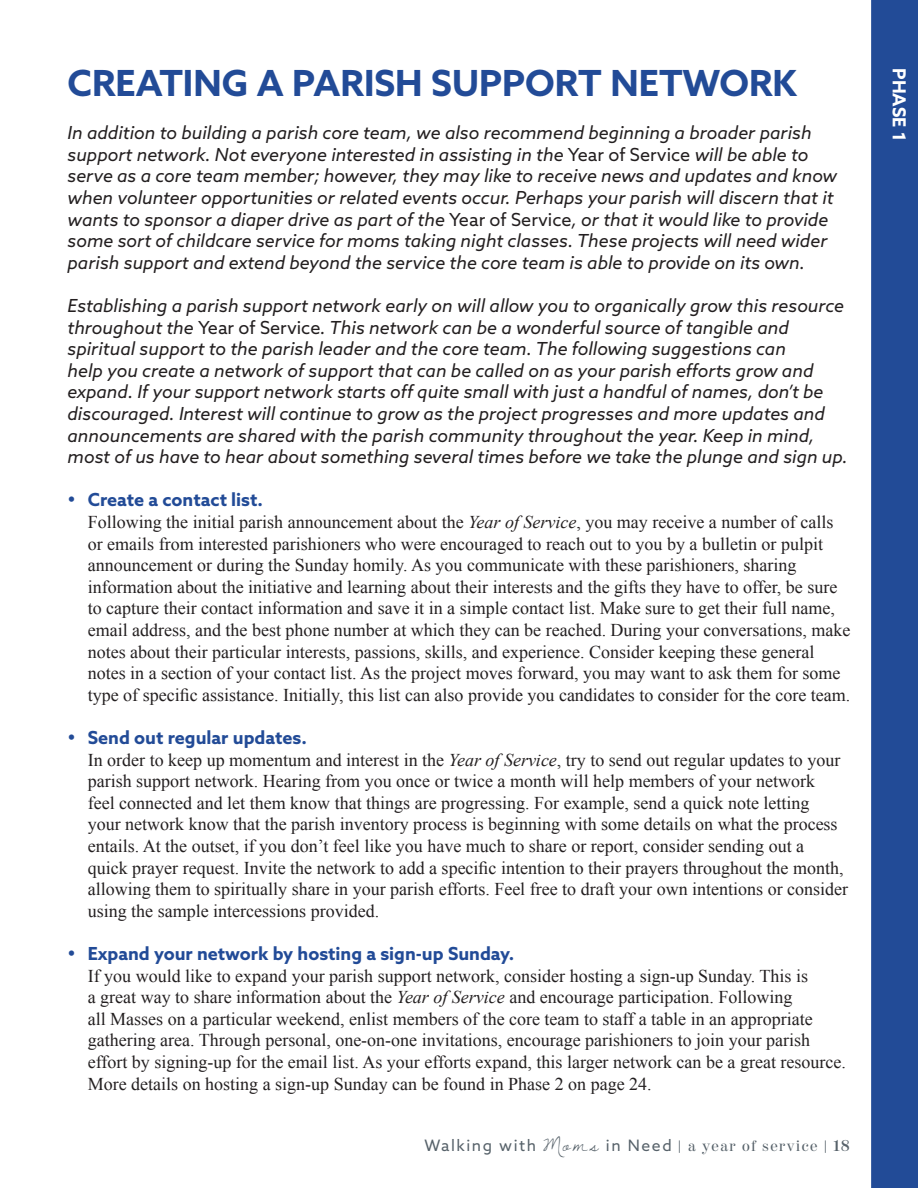
<style>
.page{position:relative;width:918px;height:1188px;background:#fff}
.page>*{position:absolute;margin:0;border:0;box-sizing:border-box;transform-origin:0 0}
.t1{font:700 36px "Azo Sans";color:#224b97}
.t2{font:18px/21.6px "Times New Roman";color:#231f20}
.t3{font:italic 18px/21.6px "Azo Sans";color:#231f20}
.t4{font:700 18px "Azo Sans";color:#224b97}
.t5{font:700 18px "Azo Sans";color:#fff}
.t6{font:15.75px "Azo Sans";letter-spacing:.1em;color:#57626a}
.s1{font-style:normal}
.s2{font-style:italic}
.s3{font-family:"Dawningofa New Day";font-size:21px}
.s4{font-family:"PT Serif";font-size:15px}
.s5{font-family:"Moderno FB";font-size:15px}
.s6{font-family:"Moderno FB";font-weight:700}
</style>
<div class="page">
<div style="left:871px;top:0;width:47px;height:1188px;background:#224b97"></div>
<h1 class="t1" style="left:68px;top:59px;width:731px">CREATING A PARISH SUPPORT NETWORK</h1>
<p class="t3" style="left:68px;top:122px;width:771px">In addition to building a parish core team, we also recommend beginning a broader parish support network. Not everyone interested in assisting in the <span class="s1">Year of Service</span> will be able to serve as a core team member; however, they may like to receive news and updates and know when volunteer opportunities or related events occur. Perhaps your parish will discern that it wants to sponsor a diaper drive as part of the <span class="s1">Year of Service</span>, or that it would like to provide some sort of childcare service for moms taking night classes. These projects will need wider parish support and extend beyond the service the core team is able to provide on its own.</p>
<p class="t3" style="left:68px;top:295px;width:782px">Establishing a parish support network early on will allow you to organically grow this resource throughout the <span class="s1">Year of Service</span>. This network can be a wonderful source of tangible and spiritual support to the parish leader and the core team. The following suggestions can<br>help you create a network of support that can be called on as your parish efforts grow and expand. If your support network starts off quite small with just a handful of names, don’t be discouraged. Interest will continue to grow as the project progresses and more updates and announcements are shared with the parish community throughout the year. Keep in mind, most of us have to hear about something several times before we take the plunge and sign up.</p>
<p class="t4" style="left:68px;top:488px;width:197px">• Create a contact list.</p>
<p class="t2" style="left:88px;top:511px;width:764px">Following the initial parish announcement about the <span class="s2">Year of Service</span>, you may receive a number of calls or emails from interested parishioners who were encouraged to reach out to you by a bulletin or pulpit announcement or during the Sunday homily. As you communicate with these parishioners, sharing information about the initiative and learning about their interests and the gifts they have to offer, be sure to capture their contact information and save it in a simple contact list. Make sure to get their full name, email address, and the best phone number at which they can be reached. During your conversations, make notes about their particular interests, passions, skills, and experience. Consider keeping these general notes in a section of your contact list. As the project moves forward, you may want to ask them for some type of specific assistance. Initially, this list can also provide you candidates to consider for the core team.</p>
<p class="t4" style="left:68px;top:726px;width:241px">• Send out regular updates.</p>
<p class="t2" style="left:88px;top:748px;width:762px">In order to keep up momentum and interest in the <span class="s2">Year of Service</span>, try to send out regular updates to your parish support network. Hearing from you once or twice a month will help members of your network<br>feel connected and let them know that things are progressing. For example, send a quick note letting<br>your network know that the parish inventory process is beginning with some details on what the process entails. At the outset, if you don’t feel like you have much to share or report, consider sending out a quick prayer request. Invite the network to add a specific intention to their prayers throughout the month, allowing them to spiritually share in your parish efforts. Feel free to draft your own intentions or consider using the sample intercessions provided.</p>
<p class="t4" style="left:68px;top:942px;width:448px">• Expand your network by hosting a sign-up Sunday.</p>
<p class="t2" style="left:88px;top:964px;width:760px">If you would like to expand your parish support network, consider hosting a sign-up Sunday. This is<br>a great way to share information about the <span class="s2">Year of Service</span> and encourage participation. Following<br>all Masses on a particular weekend, enlist members of the core team to staff a table in an appropriate gathering area. Through personal, one-on-one invitations, encourage parishioners to join your parish effort by signing-up for the email list. As your efforts expand, this larger network can be a great resource.<br>More details on hosting a sign-up Sunday can be found in Phase 2 on page 24.</p>
<p class="t6" style="left:425px;top:1136px;width:427px">Walking with <span class="s3">Moms</span> in Need <span class="s4">|</span> <span class="s5">a year of service</span> <span class="s4">|</span> <span class="s6">18</span></p>
<p class="t5" style="left:911px;top:68px;width:74px;rotate:90deg">PHASE 1</p>
</div>
